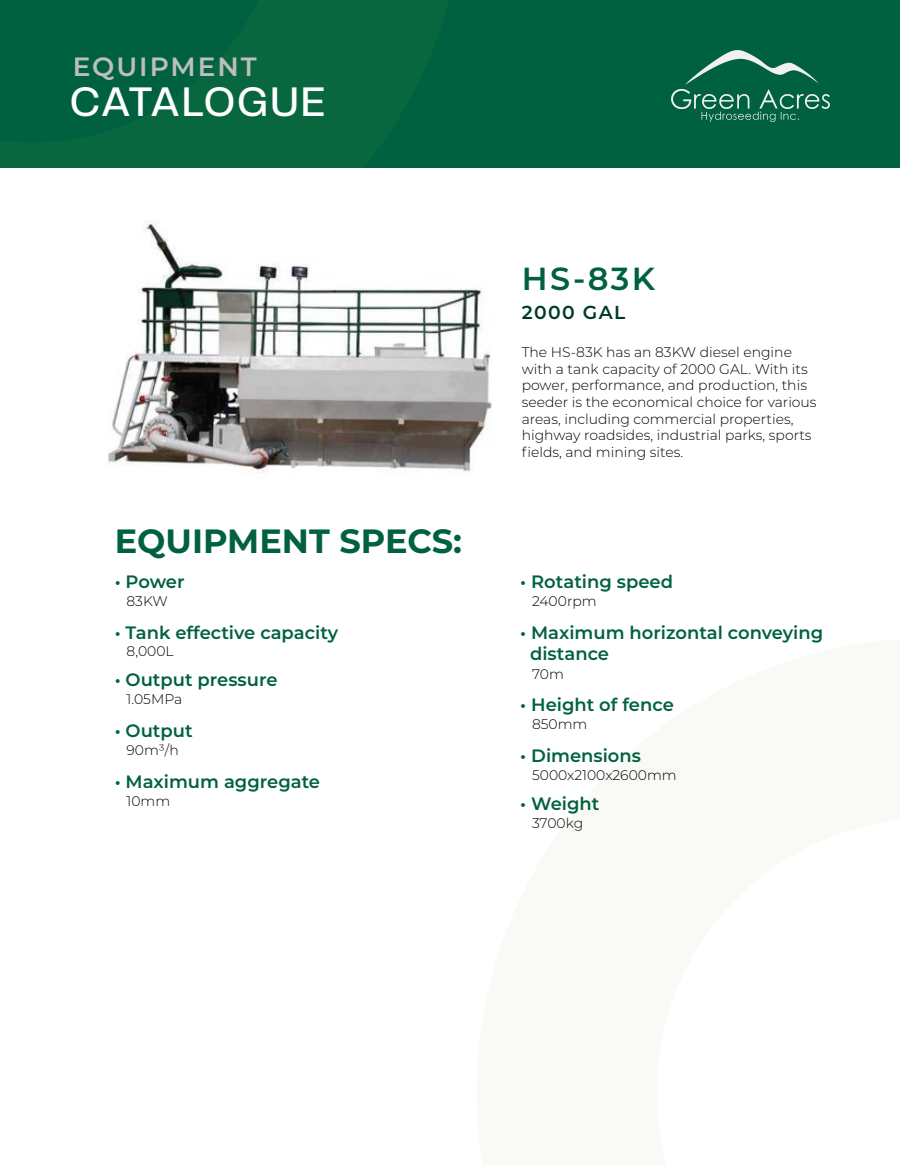
<style>
.page{position:relative;width:900px;height:1165px;background:#fff}
.page>*{position:absolute;margin:0;border:0;box-sizing:border-box;transform-origin:0 0}
.t1{font:500 40.27px "Creato Display";letter-spacing:.065em;color:#fff}
.t2{font:700 33.52px "Montserrat";color:#006141}
.t3{font:600 31.95px "Montserrat";color:#006141}
.t4{font:600 26.32px "Montserrat";letter-spacing:.075em;color:#bcbec0}
.t5{font:600 18.68px "Montserrat";letter-spacing:.075em;color:#003a25}
.t6{font:600 18px/21.6px "Montserrat";color:#006141}
.t7{font:300 13.95px/16.7px "Montserrat";color:#000}
</style>
<div class="page">
<div style="left:0;top:0;width:900px;height:168px;background:#006141"></div>
<img style="left:672px;top:50px;width:158px;height:71px">
<img style="left:107px;top:220px;width:385px;height:253px">
<h3 class="t4" style="left:73px;top:48px;width:186px">EQUIPMENT</h3>
<h1 class="t1" style="left:70px;top:78px;width:256px">CATALOGUE</h1>
<h2 class="t2" style="left:115px;top:517px;width:349px">EQUIPMENT SPECS:</h2>
<p class="t7" style="left:127px;top:592px;width:43px">83KW</p>
<p class="t6" style="left:115px;top:620px;width:225px">• Tank effective capacity</p>
<p class="t7" style="left:127px;top:643px;width:49px">8,000L</p>
<p class="t6" style="left:115px;top:668px;width:164px">• Output pressure</p>
<p class="t7" style="left:127px;top:691px;width:57px">1.05MPa</p>
<p class="t6" style="left:115px;top:719px;width:79px">• Output</p>
<p class="t7" style="left:127px;top:741px;width:54px">90m³/h</p>
<p class="t6" style="left:115px;top:769px;width:207px">• Maximum aggregate</p>
<p class="t7" style="left:127px;top:792px;width:45px">10mm</p>
<p class="t6" style="left:115px;top:570px;width:71px">• Power</p>
<h3 class="t3" style="left:522px;top:256px;width:135px">HS-83K</h3>
<h3 class="t5" style="left:522px;top:300px;width:105px">2000 GAL</h3>
<p class="t7" style="left:522px;top:343px;width:296px">The HS-83K has an 83KW diesel engine with a tank capacity of 2000 GAL. With its power, performance, and production, this seeder is the economical choice for various areas, including commercial properties, highway roadsides, industrial parks, sports fields, and mining sites.</p>
<p class="t6" style="left:520px;top:570px;width:154px">• Rotating speed</p>
<p class="t7" style="left:532px;top:592px;width:66px">2400rpm</p>
<p class="t6" style="left:530px;top:620px;width:295px;text-indent:-10px">• Maximum horizontal conveying distance</p>
<p class="t7" style="left:532px;top:665px;width:33px">70m</p>
<p class="t6" style="left:520px;top:693px;width:155px">• Height of fence</p>
<p class="t7" style="left:532px;top:716px;width:57px">850mm</p>
<p class="t6" style="left:520px;top:744px;width:122px">• Dimensions</p>
<p class="t7" style="left:532px;top:766px;width:146px">5000x2100x2600mm</p>
<p class="t6" style="left:520px;top:791px;width:81px">• Weight</p>
<p class="t7" style="left:532px;top:814px;width:53px">3700kg</p>
</div>
